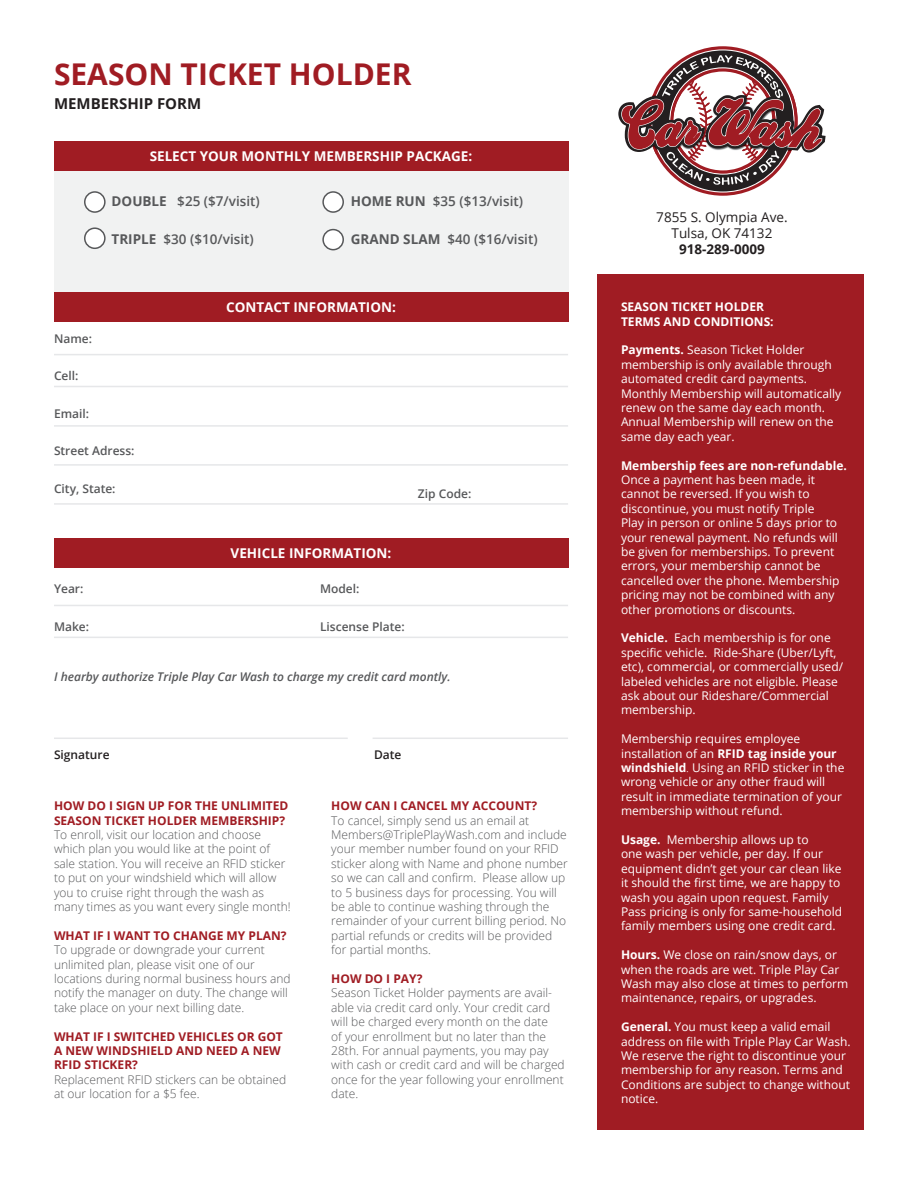
<style>
.page{position:relative;width:918px;height:1188px;background:#fff}
.page>*{position:absolute;margin:0;border:0;box-sizing:border-box;transform-origin:0 0}
.t1{font:700 30px "Open Sans";color:#a01c23}
.t2{font:700 15px "Open Sans";color:#231f20}
.t3{font:600 13.5px "Open Sans";color:#57585a}
.t4{font:700 13.5px "Open Sans";color:#fff}
.t5{font:13.5px "Open Sans";color:#231f20}
.t6{font:700 13.5px "Open Sans";color:#231f20}
.t7{font:12px/14.4px "Open Sans";color:#fff}
.t8{font:300 12px/14.4px "Open Sans";color:#57585a}
.t9{font:700 12px/14.4px "Open Sans";color:#a01c23}
.t10{font:600 12px "Open Sans";color:#57585a}
.t11{font:italic 600 12px "Open Sans";color:#57585a}
.t12{font:700 12px/14.4px "Open Sans";color:#fff}
.t13{font:600 12px "Open Sans";color:#231f20}
.s1{font-weight:700}
.s2{font-weight:300}
</style>
<div class="page">
<div style="left:54px;top:144px;width:514px;height:148px;background:#f1f2f2"></div>
<div style="left:54px;top:141px;width:514px;height:30px;background:#a01c23"></div>
<div style="left:54px;top:292px;width:514px;height:30px;background:#a01c23"></div>
<div style="left:54px;top:538px;width:514px;height:30px;background:#a01c23"></div>
<div style="left:598px;top:274px;width:266px;height:856px;background:#a01c23"></div>
<hr style="left:54px;top:354px;width:514px;height:1px;background:#e6e7e9">
<hr style="left:54px;top:738px;width:294px;height:1px;background:#e6e7e9">
<hr style="left:373px;top:738px;width:195px;height:1px;background:#e6e7e9">
<hr style="left:54px;top:605px;width:514px;height:1px;background:#e6e7e9">
<hr style="left:54px;top:386px;width:514px;height:1px;background:#e6e7e9">
<hr style="left:54px;top:637px;width:514px;height:1px;background:#e6e7e9">
<hr style="left:54px;top:425px;width:514px;height:2px;background:#e6e7e9">
<hr style="left:54px;top:464px;width:514px;height:2px;background:#e6e7e9">
<hr style="left:54px;top:503px;width:514px;height:2px;background:#e6e7e9">
<div style="left:85px;top:192px;width:20px;height:20px;background:#fff;border-radius:50%"></div>
<div style="left:84px;top:191px;width:22px;height:22px;border:2px solid #57585a;border-radius:50%"></div>
<div style="left:85px;top:228px;width:20px;height:20px;background:#fff;border-radius:50%"></div>
<div style="left:84px;top:227px;width:22px;height:22px;border:2px solid #57585a;border-radius:50%"></div>
<div style="left:323px;top:192px;width:20px;height:20px;background:#fff;border-radius:50%"></div>
<div style="left:322px;top:191px;width:22px;height:22px;border:2px solid #57585a;border-radius:50%"></div>
<div style="left:323px;top:230px;width:20px;height:20px;background:#fff;border-radius:50%"></div>
<div style="left:322px;top:229px;width:22px;height:21px;border:2px solid #57585a;border-radius:50%"></div>
<svg style="left:618px;top:46px;width:208px;height:150px"></svg>
<p class="t1" style="left:54px;top:52px;width:359px">SEASON TICKET HOLDER</p>
<p class="t2" style="left:54px;top:93px;width:149px">MEMBERSHIP FORM</p>
<p class="t4" style="left:150px;top:146px;width:324px">SELECT YOUR MONTHLY MEMBERSHIP PACKAGE:</p>
<p class="t3" style="left:112px;top:192px;width:150px"><span class="s1">DOUBLE</span> $25 ($7/visit)</p>
<p class="t3" style="left:112px;top:229px;width:144px"><span class="s1">TRIPLE</span> $30 ($10/visit)</p>
<p class="t3" style="left:351px;top:192px;width:174px"><span class="s1">HOME RUN</span> $35 ($13/visit)</p>
<p class="t3" style="left:351px;top:229px;width:188px"><span class="s1">GRAND SLAM</span> $40 ($16/visit)</p>
<p class="t10" style="left:54px;top:330px;width:40px">Name:</p>
<p class="t10" style="left:54px;top:367px;width:26px">Cell:</p>
<p class="t10" style="left:54px;top:405px;width:37px">Email:</p>
<p class="t10" style="left:54px;top:442px;width:82px">Street Adress:</p>
<p class="t10" style="left:54px;top:480px;width:63px">City, State:</p>
<p class="t10" style="left:54px;top:581px;width:31px">Year:</p>
<p class="t10" style="left:54px;top:618px;width:37px">Make:</p>
<p class="t4" style="left:226px;top:297px;width:171px">CONTACT INFORMATION:</p>
<p class="t10" style="left:418px;top:485px;width:55px">Zip Code:</p>
<p class="t4" style="left:231px;top:544px;width:162px">VEHICLE INFORMATION:</p>
<p class="t10" style="left:320px;top:581px;width:41px">Model:</p>
<p class="t10" style="left:320px;top:618px;width:86px">Liscense Plate:</p>
<p class="t11" style="left:54px;top:669px;width:398px">I hearby authorize Triple Play Car Wash to charge my credit card montly.</p>
<p class="t13" style="left:54px;top:747px;width:57px">Signature</p>
<p class="t13" style="left:374px;top:747px;width:29px">Date</p>
<p class="t9" style="left:54px;top:798px;width:236px">HOW DO I SIGN UP FOR THE UNLIMITED<br>SEASON TICKET HOLDER MEMBERSHIP?</p>
<p class="t8" style="left:54px;top:827px;width:238px">To enroll, visit our location and choose which plan you would like at the point of sale station. You will receive an RFID sticker to put on your windshield which will allow you to cruise right through the wash as many times as you want every single month!</p>
<p class="t9" style="left:54px;top:928px;width:234px">WHAT IF I WANT TO CHANGE MY PLAN?</p>
<p class="t8" style="left:54px;top:942px;width:238px">To upgrade or downgrade your current unlimited plan, please visit one of our locations during normal business hours and notify the manager on duty. The change will take place on your next billing date.</p>
<p class="t9" style="left:54px;top:1029px;width:230px">WHAT IF I SWITCHED VEHICLES OR GOT<br>A NEW WINDSHIELD AND NEED A NEW<br>RFID STICKER?</p>
<p class="t8" style="left:54px;top:1072px;width:234px">Replacement RFID stickers can be obtained at our location for a $5 fee.</p>
<p class="t9" style="left:331px;top:798px;width:207px">HOW CAN I CANCEL MY ACCOUNT?</p>
<p class="t8" style="left:331px;top:813px;width:238px">To cancel, simply send us an email at Members@TriplePlayWash.com and include your member number found on your RFID sticker along with Name and phone number so we can call and confirm. Please allow up to 5 business days for processing. You will be able to continue washing through the remainder of your current billing period. No partial refunds or credits will be provided for partial months.</p>
<p class="t9" style="left:331px;top:971px;width:93px">HOW DO I PAY?</p>
<p class="t8" style="left:331px;top:986px;width:235px">Season Ticket Holder payments are avail&shy;able via credit card only. Your credit card will be charged every month on the date<br>of your enrollment but no later than the 28th. For annual payments, you may pay with cash or credit card and will be charged once for the year following your enrollment date.</p>
<p class="t5" style="left:656px;top:208px;width:133px">7855 S. Olympia Ave.</p>
<p class="t5" style="left:672px;top:224px;width:102px">Tulsa, OK 74132</p>
<p class="t6" style="left:679px;top:240px;width:87px">918-289-0009</p>
<p class="t12" style="left:621px;top:299px;width:154px">SEASON TICKET HOLDER<br>TERMS AND CONDITIONS:</p>
<p class="t7" style="left:621px;top:343px;width:222px"><span class="s1">Payments.</span> Season Ticket Holder membership is only available through automated credit card payments.<br>Monthly Membership will automatically renew on the same day each month.<br>Annual Membership will renew on the same day each year.</p>
<p class="t7" style="left:621px;top:458px;width:227px"><span class="s1">Membership fees are non-refundable.<br></span>Once a payment has been made, it cannot be reversed. If you wish to discontinue, you must notify Triple<br>Play in person or online 5 days prior to your renewal payment. No refunds will be given for memberships. To prevent errors, your membership cannot be cancelled over the phone. Membership pricing may not be combined with any other promotions or discounts.</p>
<p class="t7" style="left:621px;top:631px;width:224px"><span class="s1">Vehicle.</span> Each membership is for one specific vehicle. Ride-Share (Uber/Lyft, etc), commercial, or commercially used/ labeled vehicles are not eligible. Please ask about our Rideshare/Commercial membership.</p>
<p class="t7" style="left:621px;top:731px;width:225px">Membership requires employee installation of an <span class="s1">RFID tag inside your windshield</span><span class="s2">.</span> Using an RFID sticker in the wrong vehicle or any other fraud will result in immediate termination of your membership without refund.</p>
<p class="t7" style="left:621px;top:832px;width:223px"><span class="s1">Usage.</span> Membership allows up to<br>one wash per vehicle, per day. If our equipment didn’t get your car clean like it should the first time, we are happy to wash you again upon request. Family Pass pricing is only for same-household family members using one credit card.</p>
<p class="t7" style="left:621px;top:947px;width:229px"><span class="s1">Hours.</span> We close on rain/snow days, or when the roads are wet. Triple Play Car Wash may also close at times to perform maintenance, repairs, or upgrades.</p>
<p class="t7" style="left:621px;top:1019px;width:231px"><span class="s1">General.</span> You must keep a valid email address on file with Triple Play Car Wash.<br>We reserve the right to discontinue your membership for any reason. Terms and Conditions are subject to change without notice.</p>
</div>
